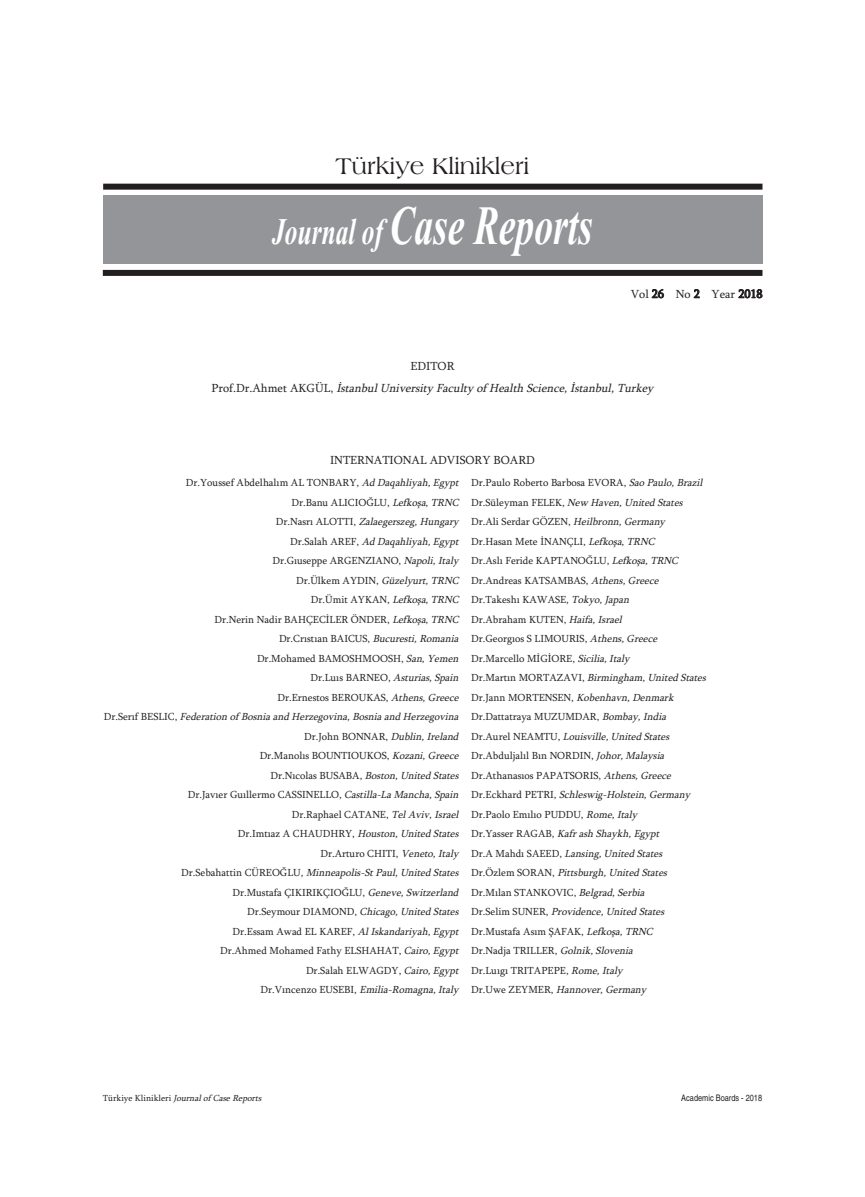
<style>
.page{position:relative;width:865px;height:1197px;background:#fff}
.page>*{position:absolute;margin:0;border:0;box-sizing:border-box;transform-origin:0 0}
.t1{font:italic 700 55.35px "Times New Roman";color:#fff;scale:.68 1}
.t2{font:24px "Americana BT Roman";color:#231f20}
.t3{font:italic 12px/22.2px "Sylfaen";color:#231f20;text-align:center}
.t4{font:12px "Sylfaen";color:#231f20}
.t5{font:10.5px/19.5px "Sylfaen";color:#231f20;text-align:right}
.t6{font:italic 9px "Sylfaen";color:#231f20}
.t7{font:condensed 9px "Helvetica";color:#231f20}
.s1{font-size:37.5px}
.s2{font-style:normal}
.s3{font-style:italic}
</style>
<div class="page">
<div style="left:103px;top:195px;width:659px;height:68px;background:#939598"></div>
<div style="left:103px;top:184px;width:659px;height:6px;background:#231f20"></div>
<div style="left:103px;top:270px;width:659px;height:6px;background:#231f20"></div>
<h2 class="t2" style="left:335px;top:152px;width:195px">Türkiye Klinikleri</h2>
<h1 class="t1" style="left:272px;top:192px;width:473px"><span class="s1">Journal of</span> Case Reports</h1>
<p class="t4" style="left:630px;top:287px;width:133px">Vol 26 No 2 Year 2018</p>
<p class="t3" style="left:211px;top:355px;width:447px"><span class="s2">EDITOR<br>P r o f . D r . A h m e t A K G Ü L ,</span> İstanbul University Faculty of Health Science, İstanbul, Turkey</p>
<p class="t4" style="left:330px;top:453px;width:206px">INTERNATIONAL ADVISORY BOARD</p>
<p class="t5" style="left:104px;top:472px;width:359px">Dr.Youssef Abdelhalım AL TONBARY, <span class="s3">AdDaqahliyah,Egypt<br></span>Dr.Banu ALICIOĞLU, <span class="s3">Lefkoşa,TRNC<br></span>D r . N a s r ı A L O T T I , <span class="s3">Zalaegerszeg, Hungary<br></span>Dr.Salah AREF, <span class="s3">Ad Daqahliyah, Egypt<br></span>Dr.Gıuseppe ARGENZIANO, <span class="s3">Napoli,Italy<br></span>Dr.Ülkem AYDIN, <span class="s3">Güzelyurt,TRNC<br></span>Dr.Ümit AYKAN, <span class="s3">Lefkoşa,TRNC<br></span>Dr.Nerin Nadir BAHÇECİLER ÖNDER, <span class="s3">Lefkoşa,TRNC<br></span>Dr.Crıstıan BAICUS, <span class="s3">Bucuresti,Romania<br></span>Dr.Mohamed BAMOSHMOOSH, <span class="s3">San,Yemen<br></span>Dr.Luıs BARNEO, <span class="s3">Asturias,Spain<br></span>Dr.Ernestos BEROUKAS, <span class="s3">Athens,Greece<br></span>D r . S e r ı f B E S L I C , <span class="s3">Federation of Bosnia and Herzegovina, Bosnia and Herzegovina </span>Dr.John BONNAR, <span class="s3">Dublin,Ireland<br></span>Dr.Manolıs BOUNTIOUKOS, <span class="s3">Kozani,Greece<br></span>Dr.Nıcolas BUSABA, <span class="s3">Boston,UnitedStates<br></span>Dr.Javıer Guıllermo CASSINELLO, <span class="s3">Castilla-LaMancha,Spain<br></span>Dr.Raphael CATANE, <span class="s3">TelAviv,Israel<br></span>Dr.Imtıaz A CHAUDHRY, <span class="s3">Houston,UnitedStates<br></span>Dr.Arturo CHITI, <span class="s3">Veneto,Italy<br></span>D r . S eb ah attin C ÜRE O Ğ LU , <span class="s3">Minneapolis-St Paul, United States<br></span>Dr.Mustafa ÇIKIRIKÇIOĞLU, <span class="s3">Geneve,Switzerland<br></span>Dr.Seymour DIAMOND, <span class="s3">Chicago,UnitedStates<br></span>Dr.Essam Awad EL KAREF, <span class="s3">AlIskandariyah,Egypt<br></span>Dr.Ahmed Mohamed Fathy ELSHAHAT, <span class="s3">Cairo,Egypt<br></span>Dr.Salah ELWAGDY, <span class="s3">Cairo,Egypt<br></span>Dr.Vıncenzo EUSEBI, <span class="s3">Emilia-Romagna,Italy</span></p>
<p class="t5" style="left:471px;top:472px;width:239px;text-align:left">Dr.Paulo Roberto Barbosa EVORA, <span class="s3">SaoPaulo,Brazil </span>Dr.Süleyman FELEK, <span class="s3">NewHaven,UnitedStates </span>Dr.Ali Serdar GÖZEN, <span class="s3">Heilbronn,Germany </span>Dr.Hasan Mete İNANÇLI, <span class="s3">Lefkoşa,TRNC<br></span>Dr.Aslı Feride KAPTANOĞLU, <span class="s3">Lefkoşa,TRNC </span>Dr.Andreas KATSAMBAS, <span class="s3">Athens,Greece </span>Dr.Takeshı KAWASE, <span class="s3">Tokyo,Japan<br></span>Dr.Abraham KUTEN, <span class="s3">Haifa,Israel<br></span>Dr.Georgıos S LIMOURIS, <span class="s3">Athens,Greece </span>Dr.Marcello MİGİORE, <span class="s3">Sicilia,Italy<br></span>Dr.Martın MORTAZAVI, <span class="s3">Birmingham,UnitedStates </span>Dr.Jann MORTENSEN, <span class="s3">Kobenhavn,Denmark </span>Dr.Dattatraya MUZUMDAR, <span class="s3">Bombay,India<br></span>D r . A u r e l N E A M T U , <span class="s3">Louisville, United States </span>Dr.Abduljalıl Bın NORDIN, <span class="s3">Johor,Malaysia </span>Dr.Athanasıos PAPATSORIS, <span class="s3">Athens,Greece<br></span>D r . E c k h a r d P E T R I , <span class="s3">Schleswig-Holstein, Germany </span>Dr.Paolo Emılıo PUDDU, <span class="s3">Rome,Italy<br></span>Dr.Yasser RAGAB, <span class="s3">KafrashShaykh,Egypt<br></span>Dr.A Mahdı SAEED, <span class="s3">Lansing, United States<br></span>D r . Ö z l e m S O R A N , <span class="s3">Pittsburgh, United States </span>Dr.Mılan STANKOVIC, <span class="s3">Belgrad,Serbia<br></span>D r . S e l i m S U N E R , <span class="s3">Providence, United States </span>Dr.Mustafa Asım ŞAFAK, <span class="s3">Lefkoşa,TRNC<br></span>Dr.Nadja TRILLER, <span class="s3">Golnik,Slovenia<br></span>Dr.Luıgı TRITAPEPE, <span class="s3">Rome,Italy<br></span>Dr.Uwe ZEYMER, <span class="s3">Hannover, Germany</span></p>
<p class="t6" style="left:103px;top:1092px;width:162px"><span class="s2">Türkiye Klinikleri</span> Journalof CaseReports</p>
<p class="t7" style="left:681px;top:1092px;width:82px">Academic Boards - 2018</p>
</div>
